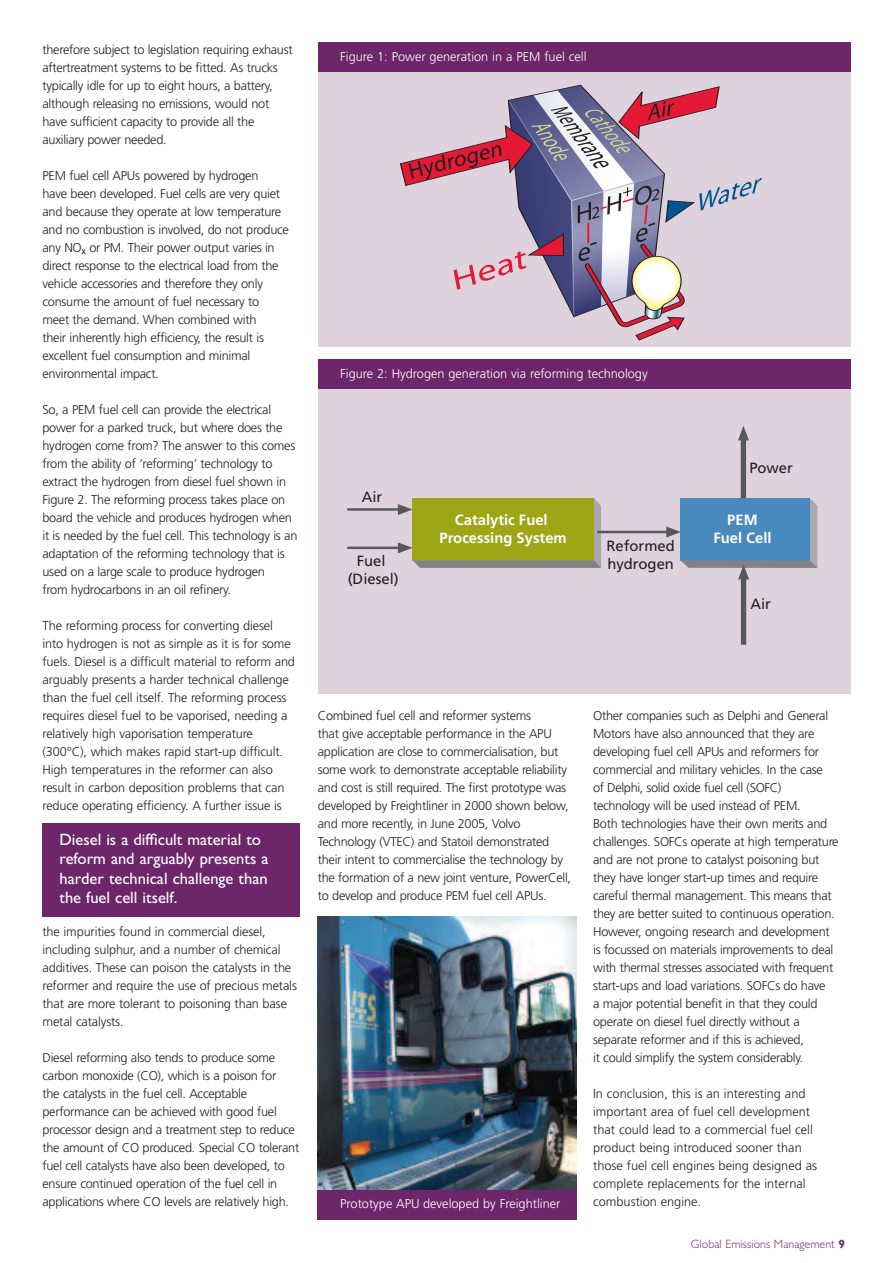
<style>
.page{position:relative;width:893px;height:1263px;background:#fff}
.page>*{position:absolute;margin:0;border:0;box-sizing:border-box;transform-origin:0 0}
.t1{font:16.5px/19.5px "Gill Sans";color:#fff}
.t2{font:700 14.85px/17.9px "Frutiger";color:#fff;text-align:center}
.t3{font:14.85px/17.9px "Frutiger";color:#231f20}
.t4{font:300 12.75px/18px "Frutiger";letter-spacing:-.02em;color:#231f20}
.t5{font:300 12.75px/18px "Frutiger";color:#231f20}
.t6{font:300 12.75px "Frutiger";color:#fff}
.t7{font:300 12px "Gill Sans";color:#6c2669}
.s1{font-weight:700}
</style>
<div class="page">
<div style="left:318px;top:51px;width:532px;height:295px;background:#ded2dd"></div>
<div style="left:318px;top:375px;width:532px;height:319px;background:#ded2dd"></div>
<div style="left:318px;top:359px;width:532px;height:30px;background:#6c2669"></div>
<svg style="left:400px;top:85px;width:362px;height:255px"></svg>
<hr style="left:742px;top:441px;width:3px;height:56px;background:#57585a">
<svg style="left:738px;top:426px;width:11px;height:14px"></svg>
<hr style="left:742px;top:579px;width:3px;height:64px;background:#57585a">
<svg style="left:601px;top:530px;width:65px;height:4px"></svg>
<svg style="left:666px;top:497px;width:151px;height:82px"></svg>
<hr style="left:350px;top:508px;width:48px;height:3px;background:#57585a">
<svg style="left:350px;top:546px;width:48px;height:4px"></svg>
<svg style="left:398px;top:498px;width:203px;height:70px"></svg>
<img style="left:318px;top:917px;width:259px;height:273px">
<div style="left:318px;top:1190px;width:259px;height:29px;background:#6c2669"></div>
<div style="left:318px;top:43px;width:532px;height:29px;background:#6c2669"></div>
<div style="left:43px;top:823px;width:257px;height:93px;background:#6c2669"></div>
<p class="t4" style="left:43px;top:42px;width:252px">therefore subject to legislation requiring exhaust aftertreatment systems to be fitted. As trucks typically idle for up to eight hours, a battery, although releasing no emissions, would not have sufficient capacity to provide all the auxiliary power needed.</p>
<p class="t4" style="left:43px;top:168px;width:248px">PEM fuel cell APUs powered by hydrogen<br>have been developed. Fuel cells are very quiet and because they operate at low temperature and no combustion is involved, do not produce any NO<sub>x</sub> or PM. Their power output varies in direct response to the electrical load from the vehicle accessories and therefore they only consume the amount of fuel necessary to meet the demand. When combined with<br>their inherently high efficiency, the result is excellent fuel consumption and minimal environmental impact.</p>
<p class="t4" style="left:43px;top:402px;width:256px">So, a PEM fuel cell can provide the electrical power for a parked truck, but where does the hydrogen come from? The answer to this comes from the ability of ‘reforming’ technology to extract the hydrogen from diesel fuel shown in Figure 2. The reforming process takes place on board the vehicle and produces hydrogen when it is needed by the fuel cell. This technology is an adaptation of the reforming technology that is used on a large scale to produce hydrogen<br>from hydrocarbons in an oil refinery.</p>
<p class="t4" style="left:43px;top:618px;width:254px">The reforming process for converting diesel into hydrogen is not as simple as it is for some fuels. Diesel is a difficult material to reform and arguably presents a harder technical challenge than the fuel cell itself. The reforming process requires diesel fuel to be vaporised, needing a relatively high vaporisation temperature (300°C), which makes rapid start-up difficult.<br>High temperatures in the reformer can also result in carbon deposition problems that can reduce operating efficiency. A further issue is</p>
<p class="t1" style="left:60px;top:831px;width:210px">Diesel is a difficult material to reform and arguably presents a harder technical challenge than the fuel cell itself.</p>
<p class="t4" style="left:43px;top:924px;width:256px">the impurities found in commercial diesel, including sulphur, and a number of chemical additives. These can poison the catalysts in the reformer and require the use of precious metals that are more tolerant to poisoning than base metal catalysts.</p>
<p class="t4" style="left:43px;top:1050px;width:258px">Diesel reforming also tends to produce some carbon monoxide (CO), which is a poison for<br>the catalysts in the fuel cell. Acceptable performance can be achieved with good fuel processor design and a treatment step to reduce the amount of CO produced. Special CO tolerant fuel cell catalysts have also been developed, to ensure continued operation of the fuel cell in applications where CO levels are relatively high.</p>
<p class="t6" style="left:340px;top:52px;width:248px">Figure 1: Power generation in a PEM fuel cell</p>
<p class="t6" style="left:340px;top:368px;width:309px">Figure 2: Hydrogen generation via reforming technology</p>
<p class="t3" style="left:362px;top:489px;width:22px">Air</p>
<p class="t3" style="left:348px;top:553px;width:52px;text-align:center">Fuel (Diesel)</p>
<p class="t2" style="left:440px;top:512px;width:129px">Catalytic Fuel<br>Processing System</p>
<p class="t3" style="left:606px;top:538px;width:70px">Reformed hydrogen</p>
<p class="t3" style="left:749px;top:460px;width:45px">Power</p>
<p class="t2" style="left:713px;top:511px;width:60px;line-height:18.6px">PEM<br>Fuel Cell</p>
<p class="t3" style="left:750px;top:596px;width:22px">Air</p>
<p class="t4" style="left:318px;top:708px;width:255px">Combined fuel cell and reformer systems<br>that give acceptable performance in the APU application are close to commercialisation, but some work to demonstrate acceptable reliability and cost is still required. The first prototype was developed by Freightliner in 2000 shown below, and more recently, in June 2005, Volvo Technology (VTEC) and Statoil demonstrated their intent to commercialise the technology by the formation of a new joint venture, PowerCell, to develop and produce PEM fuel cell APUs.</p>
<p class="t4" style="left:593px;top:708px;width:247px">Other companies such as Delphi and General Motors have also announced that they are developing fuel cell APUs and reformers for commercial and military vehicles. In the case<br>of Delphi, solid oxide fuel cell (SOFC) technology will be used instead of PEM.<br>Both technologies have their own merits and challenges. SOFCs operate at high temperature and are not prone to catalyst poisoning but they have longer start-up times and require careful thermal management. This means that they are better suited to continuous operation.<br>However, ongoing research and development is focussed on materials improvements to deal with thermal stresses associated with frequent start-ups and load variations. SOFCs do have<br>a major potential benefit in that they could operate on diesel fuel directly without a separate reformer and if this is achieved,<br>it could simplify the system considerably.</p>
<p class="t5" style="left:593px;top:1086px;width:225px">In conclusion, this is an interesting and important area of fuel cell development that could lead to a commercial fuel cell product being introduced sooner than those fuel cell engines being designed as complete replacements for the internal combustion engine.</p>
<p class="t6" style="left:340px;top:1199px;width:222px">Prototype APU developed by Freightliner</p>
<p class="t7" style="left:691px;top:1239px;width:156px">Global Emissions Management <span class="s1">9</span></p>
</div>
